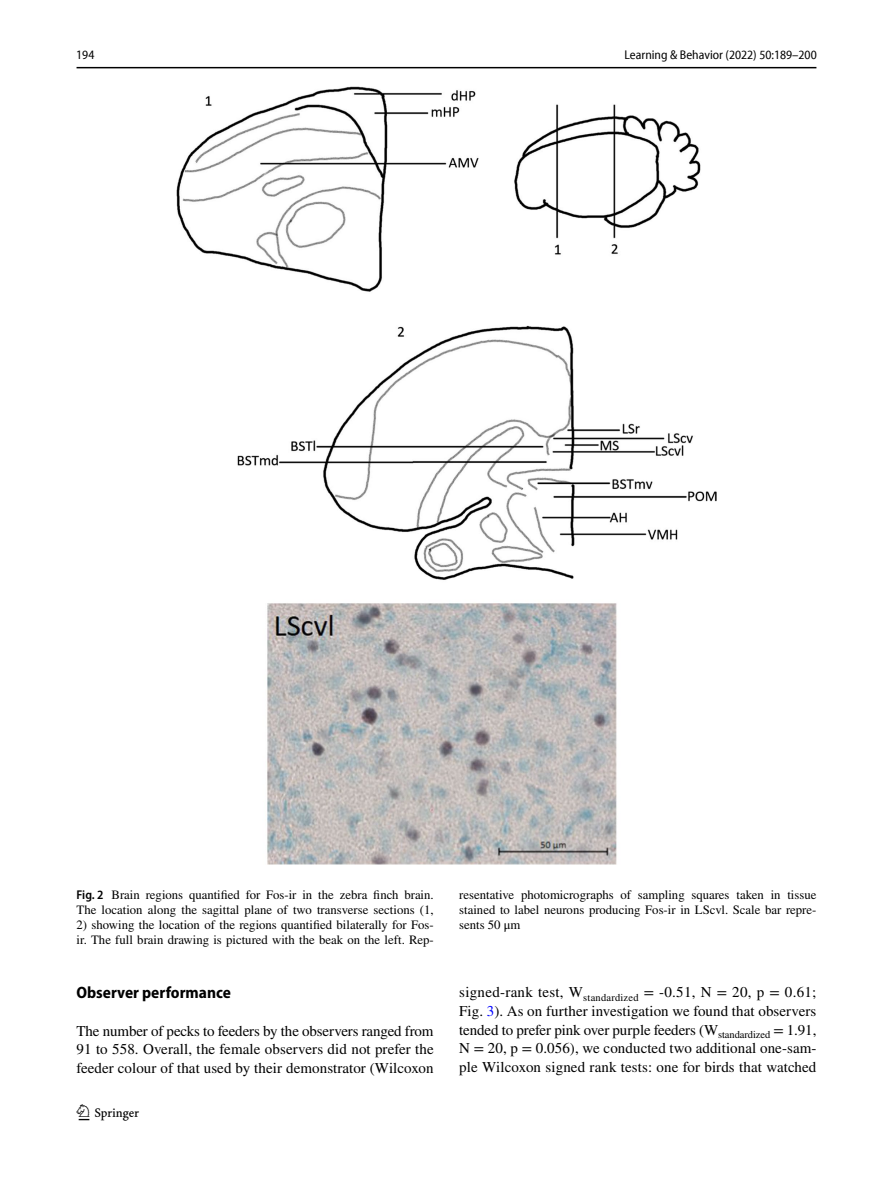
<style>
.page{position:relative;width:893px;height:1187px;background:#fff}
.page>*{position:absolute;margin:0;border:0;box-sizing:border-box;transform-origin:0 0}
.t1{font:22.5px "Springnew Regular 2";color:#000}
.t2{font:700 semi-condensed 16.5px "Myriad Pro";color:#000}
.t3{font:15px/18.8px "STIX";letter-spacing:.005em;color:#000;text-align:justify}
.t4{font:12.75px/15px "STIX";color:#000}
.t5{font:semi-condensed 12.75px "Myriad Pro Unic";color:#000}
.s1{font-family:"Myriad Pro";font-weight:600;font-stretch:semi-condensed}
.s2{color:#00f}
</style>
<div class="page">
<hr style="left:77px;top:67px;width:739px;height:1px;background:#000">
<img style="left:177px;top:87px;width:539px;height:777px">
<p class="t5" style="left:76px;top:50px;width:20px">194</p>
<p class="t5" style="left:624px;top:50px;width:194px">Learning &amp; Behavior (2022) 50:189–200</p>
<p class="t4" style="left:77px;top:888px;width:359px"><span class="s1">Fig. 2</span> Brain regions quantified for Fos-ir in the zebra finch brain.<br>The location along the sagittal plane of two transverse sections (1,</p>
<p class="t4" style="left:77px;top:918px;width:359px">2) showing the location of the regions quantified bilaterally for Fos&shy;ir. The full brain drawing is pictured with the beak on the left. Rep-</p>
<p class="t2" style="left:77px;top:983px;width:156px">Observer performance</p>
<p class="t3" style="left:77px;top:1022px;width:359px">The number of pecks to feeders by the observers ranged from 91 to 558. Overall, the female observers did not prefer the feeder colour of that used by their demonstrator (Wilcoxon</p>
<h1 class="t1" style="left:79px;top:1104px;width:62px">1 3</h1>
<p class="t4" style="left:459px;top:888px;width:359px;text-align:justify">resentative photomicrographs of sampling squares taken in tissue stained to label neurons producing Fos-ir in LScvl. Scale bar repre&shy;sents 50 μm</p>
<p class="t3" style="left:459px;top:983px;width:359px">signed-rank test, W<sub>standardized</sub> = -0.51, N = 20, p = 0.61; Fig. <span class="s2">3</span>). As on further investigation we found that observers tended to prefer pink over purple feeders (W<sub>standardized</sub> = 1.91, N = 20, p = 0.056), we conducted two additional one-sam&shy;ple Wilcoxon signed rank tests: one for birds that watched</p>
</div>
